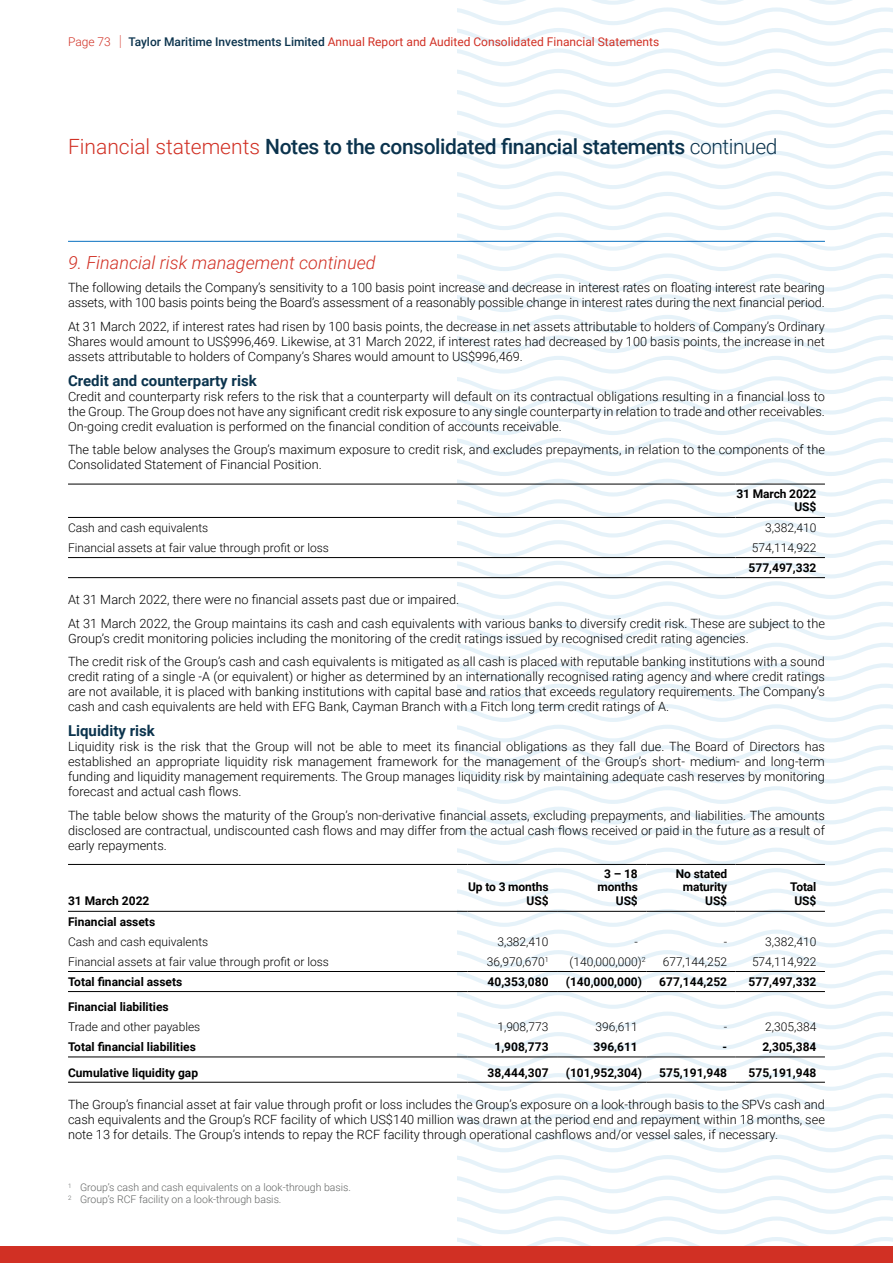
<style>
.page{position:relative;width:893px;height:1263px;background:#fff}
.page>*{position:absolute;margin:0;border:0;box-sizing:border-box;transform-origin:0 0}
.t1{font:500 21px "Roboto";letter-spacing:-.02em;color:#0b334d}
.t2{font:italic 300 18px "Roboto";color:#d13024}
.t3{font:700 15px "Roboto";color:#0b334d}
.t4{font:300 12.75px/15px "Roboto";color:#000;text-align:justify}
.t5{font:700 12px/13.5px "Roboto";color:#000;text-align:right}
.t6{font:300 12px "Roboto";color:#000}
.t7{font:12px "Roboto";color:#d13024}
.t8{font:300 10.5px/12px "Roboto";color:#626463}
.s1{font-weight:300}
.s2{font-weight:100;font-size:18px}
.s3{font-weight:500;color:#0b334d}
.s4{font-weight:300;color:#d13024}
</style>
<div class="page">
<hr style="left:68px;top:241px;width:757px;height:1px;background:#0970c0">
<svg style="left:457px;top:0;width:436px;height:1246px"></svg>
<div style="left:0;top:1246px;width:893px;height:17px;background:#d13024"></div>
<hr style="left:736px;top:517px;width:89px;height:1px;background:#000">
<hr style="left:68px;top:517px;width:668px;height:1px;background:#000">
<hr style="left:68px;top:557px;width:668px;height:1px;background:#000">
<hr style="left:736px;top:557px;width:89px;height:1px;background:#000">
<hr style="left:68px;top:577px;width:668px;height:1px;background:#000">
<hr style="left:736px;top:577px;width:89px;height:1px;background:#000">
<hr style="left:68px;top:484px;width:668px;height:1px;background:#000">
<hr style="left:736px;top:484px;width:89px;height:1px;background:#000">
<hr style="left:68px;top:971px;width:400px;height:1px;background:#000">
<hr style="left:468px;top:971px;width:89px;height:1px;background:#000">
<hr style="left:557px;top:971px;width:89px;height:1px;background:#000">
<hr style="left:646px;top:971px;width:90px;height:1px;background:#000">
<hr style="left:736px;top:971px;width:89px;height:1px;background:#000">
<hr style="left:468px;top:911px;width:89px;height:1px;background:#000">
<hr style="left:557px;top:911px;width:89px;height:1px;background:#000">
<hr style="left:646px;top:911px;width:90px;height:1px;background:#000">
<hr style="left:736px;top:911px;width:89px;height:1px;background:#000">
<hr style="left:68px;top:911px;width:400px;height:1px;background:#000">
<hr style="left:68px;top:991px;width:400px;height:1px;background:#000">
<hr style="left:468px;top:991px;width:89px;height:1px;background:#000">
<hr style="left:557px;top:991px;width:89px;height:1px;background:#000">
<hr style="left:646px;top:991px;width:90px;height:1px;background:#000">
<hr style="left:736px;top:991px;width:89px;height:1px;background:#000">
<hr style="left:68px;top:1057px;width:400px;height:1px;background:#000">
<hr style="left:468px;top:1057px;width:89px;height:1px;background:#000">
<hr style="left:557px;top:1057px;width:89px;height:1px;background:#000">
<hr style="left:646px;top:1057px;width:90px;height:1px;background:#000">
<hr style="left:736px;top:1057px;width:89px;height:1px;background:#000">
<hr style="left:68px;top:1082px;width:400px;height:1px;background:#000">
<hr style="left:468px;top:1082px;width:89px;height:1px;background:#000">
<hr style="left:557px;top:1082px;width:89px;height:1px;background:#000">
<hr style="left:646px;top:1082px;width:90px;height:1px;background:#000">
<hr style="left:736px;top:1082px;width:89px;height:1px;background:#000">
<hr style="left:68px;top:864px;width:400px;height:1px;background:#000">
<hr style="left:468px;top:864px;width:89px;height:1px;background:#000">
<hr style="left:557px;top:864px;width:89px;height:1px;background:#000">
<hr style="left:646px;top:864px;width:90px;height:1px;background:#000">
<hr style="left:736px;top:864px;width:89px;height:1px;background:#000">
<p class="t7" style="left:68px;top:34px;width:593px"><span class="s1">Page 73</span> <span class="s2">I</span> <span class="s3">Taylor Maritime Investments Limited</span> Annual Report and Audited Consolidated Financial Statements</p>
<h1 class="t1" style="left:68px;top:132px;width:711px"><span class="s4">Financial statements</span> Notes to the consolidated financial statements <span class="s1">continued</span></h1>
<h2 class="t2" style="left:68px;top:250px;width:309px">9. Financial risk management continued</h2>
<p class="t4" style="left:68px;top:280px;width:758px">The following details the Company’s sensitivity to a 100 basis point increase and decrease in interest rates on floating interest rate bearing assets, with 100 basis points being the Board’s assessment of a reasonably possible change in interest rates during the next financial period.</p>
<p class="t4" style="left:68px;top:318px;width:758px">At 31 March 2022, if interest rates had risen by 100 basis points, the decrease in net assets attributable to holders of Company’s Ordinary Shares would amount to US$996,469. Likewise, at 31 March 2022, if interest rates had decreased by 100 basis points, the increase in net assets attributable to holders of Company’s Shares would amount to US$996,469.</p>
<p class="t3" style="left:68px;top:370px;width:190px">Credit and counterparty risk</p>
<p class="t4" style="left:68px;top:388px;width:758px">Credit and counterparty risk refers to the risk that a counterparty will default on its contractual obligations resulting in a financial loss to the Group. The Group does not have any significant credit risk exposure to any single counterparty in relation to trade and other receivables.<br>On-going credit evaluation is performed on the financial condition of accounts receivable.</p>
<p class="t4" style="left:68px;top:442px;width:758px">The table below analyses the Group’s maximum exposure to credit risk, and excludes prepayments, in relation to the components of the<br>Consolidated Statement of Financial Position.</p>
<p class="t5" style="left:736px;top:486px;width:82px">31 March 2022<br>US$</p>
<p class="t6" style="left:68px;top:519px;width:142px">Cash and cash equivalents</p>
<p class="t6" style="left:765px;top:519px;width:53px">3,382,410</p>
<p class="t6" style="left:68px;top:539px;width:262px">Financial assets at fair value through profit or loss</p>
<p class="t6" style="left:752px;top:539px;width:66px">574,114,922</p>
<p class="t5" style="left:749px;top:561px;width:69px">577,497,332</p>
<p class="t4" style="left:68px;top:587px;width:758px;line-height:23.5px">At 31 March 2022, there were no financial assets past due or impaired.<br>At 31 March 2022, the Group maintains its cash and cash equivalents with various banks to diversify credit risk. These are subject to the</p>
<p class="t4" style="left:68px;top:626px;width:758px;line-height:23.5px">Group’s credit monitoring policies including the monitoring of the credit ratings issued by recognised credit rating agencies.<br>The credit risk of the Group’s cash and cash equivalents is mitigated as all cash is placed with reputable banking institutions with a sound</p>
<p class="t4" style="left:68px;top:668px;width:758px">credit rating of a single -A (or equivalent) or higher as determined by an internationally recognised rating agency and where credit ratings are not available, it is placed with banking institutions with capital base and ratios that exceeds regulatory requirements. The Company’s cash and cash equivalents are held with EFG Bank, Cayman Branch with a Fitch long term credit ratings of A.</p>
<p class="t3" style="left:68px;top:720px;width:88px">Liquidity risk</p>
<p class="t4" style="left:68px;top:738px;width:758px">Liquidity risk is the risk that the Group will not be able to meet its financial obligations as they fall due. The Board of Directors has established an appropriate liquidity risk management framework for the management of the Group’s short- medium- and long-term funding and liquidity management requirements. The Group manages liquidity risk by maintaining adequate cash reserves by monitoring forecast and actual cash flows.</p>
<p class="t4" style="left:68px;top:807px;width:758px">The table below shows the maturity of the Group’s non-derivative financial assets, excluding prepayments, and liabilities. The amounts disclosed are contractual, undiscounted cash flows and may differ from the actual cash flows received or paid in the future as a result of early repayments.</p>
<p class="t5" style="left:68px;top:893px;width:83px">31 March 2022</p>
<p class="t5" style="left:468px;top:880px;width:82px">Up to 3 months<br>US$</p>
<p class="t5" style="left:598px;top:866px;width:42px">3 – 18 months<br>US$</p>
<p class="t5" style="left:676px;top:866px;width:53px">No stated maturity<br>US$</p>
<p class="t5" style="left:790px;top:880px;width:28px;text-align:center">Total<br>US$</p>
<p class="t5" style="left:68px;top:914px;width:89px">Financial assets</p>
<p class="t6" style="left:68px;top:933px;width:142px">Cash and cash equivalents</p>
<p class="t6" style="left:497px;top:933px;width:53px">3,382,410</p>
<p class="t6" style="left:634px;top:933px;width:5px">-</p>
<p class="t6" style="left:724px;top:933px;width:5px">-</p>
<p class="t6" style="left:765px;top:933px;width:53px">3,382,410</p>
<p class="t6" style="left:68px;top:953px;width:262px">Financial assets at fair value through profit or loss</p>
<p class="t6" style="left:487px;top:953px;width:63px">36,970,670<sup>1</sup></p>
<p class="t6" style="left:570px;top:953px;width:78px">(140,000,000)<sup>2</sup></p>
<p class="t6" style="left:663px;top:953px;width:66px">677,144,252</p>
<p class="t6" style="left:752px;top:953px;width:66px">574,114,922</p>
<p class="t5" style="left:68px;top:974px;width:116px">Total financial assets</p>
<p class="t5" style="left:488px;top:974px;width:62px">40,353,080</p>
<p class="t5" style="left:566px;top:974px;width:78px">(140,000,000)</p>
<p class="t5" style="left:659px;top:974px;width:69px">677,144,252</p>
<p class="t5" style="left:749px;top:974px;width:69px">577,497,332</p>
<p class="t5" style="left:68px;top:1000px;width:102px">Financial liabilities</p>
<p class="t6" style="left:68px;top:1019px;width:134px">Trade and other payables</p>
<p class="t6" style="left:497px;top:1019px;width:53px">1,908,773</p>
<p class="t6" style="left:596px;top:1019px;width:44px">396,611</p>
<p class="t6" style="left:724px;top:1019px;width:5px">-</p>
<p class="t6" style="left:765px;top:1019px;width:53px">2,305,384</p>
<p class="t5" style="left:68px;top:1040px;width:129px">Total financial liabilities</p>
<p class="t5" style="left:494px;top:1040px;width:56px">1,908,773</p>
<p class="t5" style="left:594px;top:1040px;width:46px">396,611</p>
<p class="t5" style="left:722px;top:1040px;width:6px">-</p>
<p class="t5" style="left:762px;top:1040px;width:56px">2,305,384</p>
<p class="t5" style="left:68px;top:1065px;width:132px">Cumulative liquidity gap</p>
<p class="t5" style="left:488px;top:1065px;width:62px">38,444,307</p>
<p class="t5" style="left:566px;top:1065px;width:78px">(101,952,304)</p>
<p class="t5" style="left:659px;top:1065px;width:69px">575,191,948</p>
<p class="t5" style="left:749px;top:1065px;width:69px">575,191,948</p>
<p class="t4" style="left:68px;top:1096px;width:758px">The Group’s financial asset at fair value through profit or loss includes the Group’s exposure on a look-through basis to the SPVs cash and cash equivalents and the Group’s RCF facility of which US$140 million was drawn at the period end and repayment within 18 months, see note 13 for details. The Group’s intends to repay the RCF facility through operational cashflows and/or vessel sales, if necessary.</p>
<p class="t8" style="left:68px;top:1181px;width:284px"><sup>1</sup> Group’s cash and cash equivalents on a look-through basis.<br><sup>2</sup> Group’s RCF facility on a look-through basis.</p>
</div>
